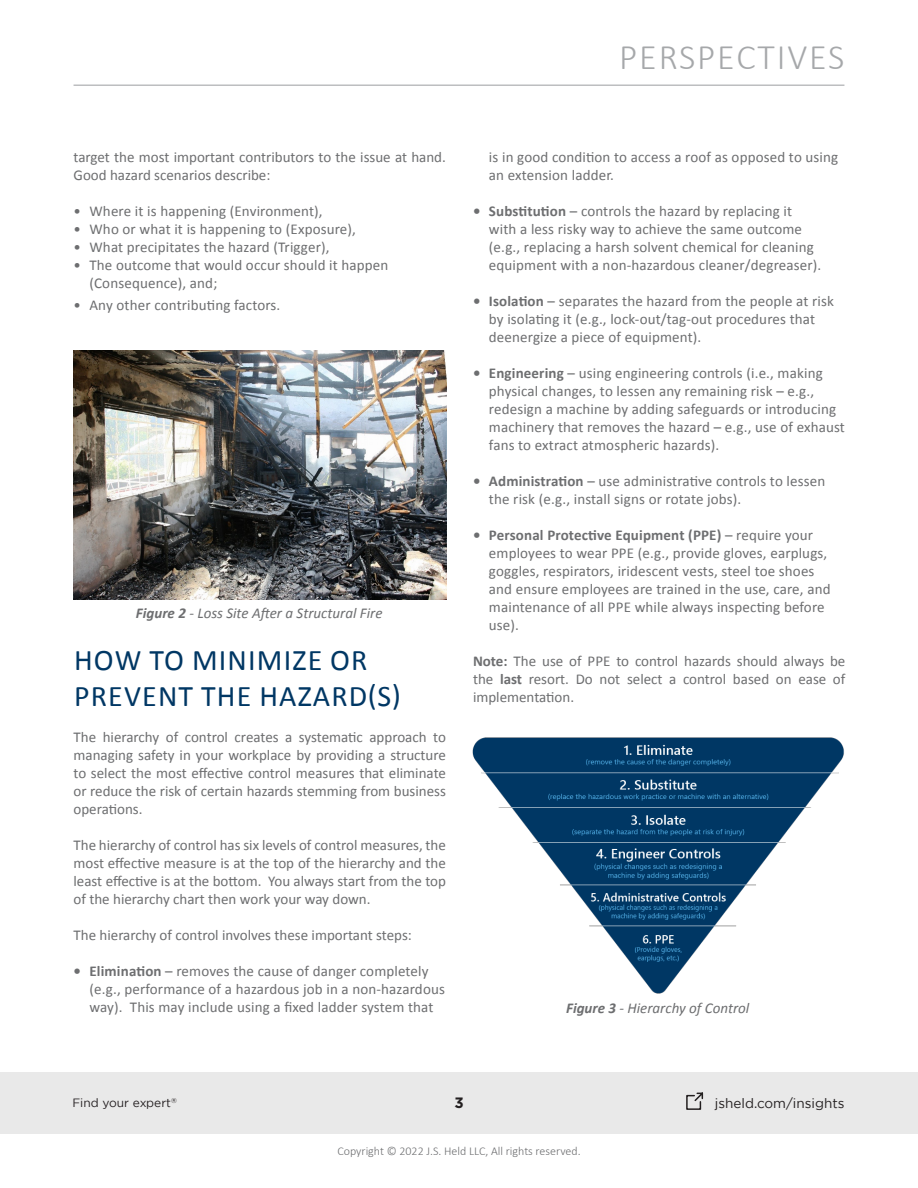
<style>
.page{position:relative;width:918px;height:1188px;background:#fff}
.page>*{position:absolute;margin:0;border:0;box-sizing:border-box;transform-origin:0 0}
.t1{font:300 36px "Calibri";letter-spacing:.05em;color:#a6a8aa}
.Main_Titles{font:30px/36px "Calibri";letter-spacing:.04em;color:#003764}
.Text_Styles{font:15px/18px "Calibri";letter-spacing:.01em;color:#6d6e70}
.t2{font:italic 15px "Calibri";color:#6d6e70}
.t3{font:700 15px "Gotham";color:#231f20}
.t4{font:13.5px "Gotham";color:#231f20}
.t5{font:300 12px "Calibri";color:#6d6e70}
.t6{font:12px "Gotham";color:#241f21}
.t7{font:7.05px "Gotham";color:#241f21}
.s1{font-weight:700}
</style>
<div class="page">
<div style="left:0;top:1072px;width:918px;height:62px;background:#e9e9e9"></div>
<hr style="left:74px;top:85px;width:770px;height:1px;background:#a6a8ab">
<svg style="left:686px;top:1092px;width:18px;height:18px"></svg>
<img style="left:74px;top:351px;width:372px;height:249px">
<img style="left:472px;top:737px;width:372px;height:257px">
<h1 class="t1" style="left:619px;top:35px;width:227px">PERSPECTIVES</h1>
<p class="Text_Styles" style="left:74px;top:148px;width:374px">target the most important contributors to the issue at hand.<br>Good hazard scenarios describe:</p>
<p class="Text_Styles" style="left:74px;top:202px;width:251px">• Where it is happening (Environment),</p>
<p class="Text_Styles" style="left:74px;top:220px;width:284px">• Who or what it is happening to (Exposure),</p>
<p class="Text_Styles" style="left:74px;top:238px;width:257px">• What precipitates the hazard (Trigger),</p>
<p class="Text_Styles" style="left:89px;top:256px;width:300px;text-indent:-16px">• The outcome that would occur should it happen (Consequence), and;</p>
<p class="Text_Styles" style="left:74px;top:295px;width:208px">• Any other contributing factors.</p>
<p class="t2" style="left:136px;top:602px;width:248px"><span class="s1">Figure 2</span> - Loss Site After a Structural Fire</p>
<p class="Main_Titles" style="left:74px;top:641px;width:328px">HOW TO MINIMIZE OR<br>PREVENT THE HAZARD(S)</p>
<p class="Text_Styles" style="left:74px;top:727px;width:374px;text-align:justify">The hierarchy of control creates a systematic approach to managing safety in your workplace by providing a structure to select the most effective control measures that eliminate or reduce the risk of certain hazards stemming from business operations.</p>
<p class="Text_Styles" style="left:74px;top:835px;width:374px;text-align:justify">The hierarchy of control has six levels of control measures, the most effective measure is at the top of the hierarchy and the least effective is at the bottom. You always start from the top of the hierarchy chart then work your way down.</p>
<p class="Text_Styles" style="left:74px;top:925px;width:340px">The hierarchy of control involves these important steps:</p>
<p class="Text_Styles" style="left:89px;top:961px;width:357px;text-indent:-16px"><span class="s1">• Elimination</span> – removes the cause of danger completely (e.g., performance of a hazardous job in a non-hazardous way). This may include using a fixed ladder system that</p>
<p class="Text_Styles" style="left:489px;top:148px;width:351px">is in good condition to access a roof as opposed to using an extension ladder.</p>
<p class="Text_Styles" style="left:489px;top:202px;width:334px;text-indent:-16px"><span class="s1">• Substitution</span> – controls the hazard by replacing it with a less risky way to achieve the same outcome (e.g., replacing a harsh solvent chemical for cleaning equipment with a non-hazardous cleaner/degreaser).</p>
<p class="Text_Styles" style="left:489px;top:292px;width:347px;text-indent:-16px"><span class="s1">• Isolation</span> – separates the hazard from the people at risk by isolating it (e.g., lock-out/tag-out procedures that deenergize a piece of equipment).</p>
<p class="Text_Styles" style="left:489px;top:364px;width:358px;text-indent:-16px"><span class="s1">• Engineering</span> – using engineering controls (i.e., making physical changes, to lessen any remaining risk – e.g., redesign a machine by adding safeguards or introducing machinery that removes the hazard – e.g., use of exhaust fans to extract atmospheric hazards).</p>
<p class="Text_Styles" style="left:489px;top:472px;width:338px;text-indent:-16px"><span class="s1">• Administration</span> – use administrative controls to lessen the risk (e.g., install signs or rotate jobs).</p>
<p class="Text_Styles" style="left:489px;top:526px;width:343px;text-indent:-16px"><span class="s1">• Personal Protective Equipment (PPE)</span> – require your employees to wear PPE (e.g., provide gloves, earplugs, goggles, respirators, iridescent vests, steel toe shoes and ensure employees are trained in the use, care, and maintenance of all PPE while always inspecting before use).</p>
<p class="Text_Styles" style="left:473px;top:652px;width:374px;text-align:justify"><span class="s1">Note:</span> The use of PPE to control hazards should always be the <span class="s1">last</span> resort. Do not select a control based on ease of implementation.</p>
<p class="t2" style="left:566px;top:998px;width:185px"><span class="s1">Figure 3</span> - Hierarchy of Control</p>
<p class="t6" style="left:72px;top:1096px;width:100px">Find your expert</p>
<p class="t3" style="left:454px;top:1093px;width:11px">3</p>
<p class="t4" style="left:715px;top:1095px;width:131px">jsheld.com/insights</p>
<p class="t7" style="left:171px;top:1096px;width:7px">®</p>
<p class="t5" style="left:337px;top:1144px;width:245px">Copyright © 2022 J.S. Held LLC, All rights reserved.</p>
</div>
